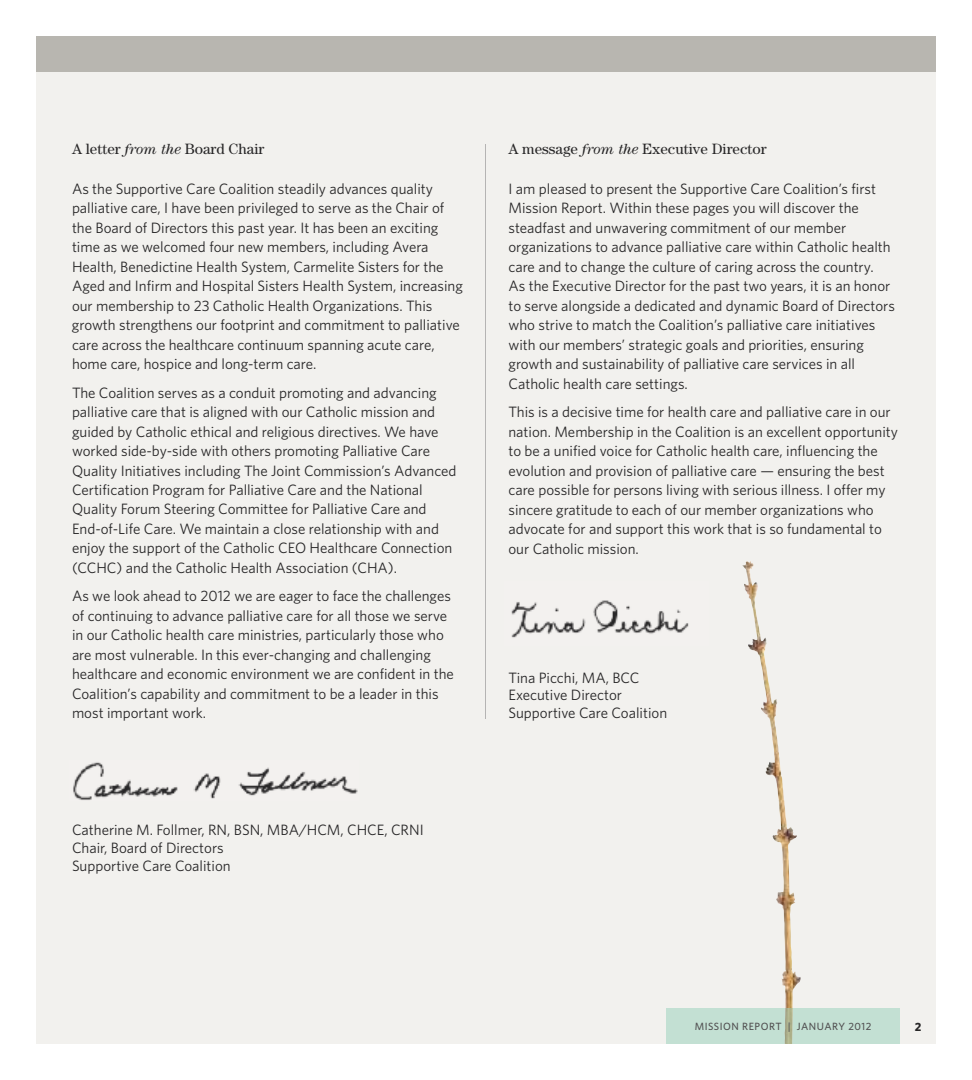
<style>
.page{position:relative;width:972px;height:1080px;background:#fff}
.page>*{position:absolute;margin:0;border:0;box-sizing:border-box;transform-origin:0 0}
.t1{font:15px/19.5px "Whitney";color:#272627}
.t2{font:15px "Century";color:#272627}
.t3{font:700 12px "Whitney";color:#272627}
.t4{font:500 10.5px "Whitney";letter-spacing:.05em;color:#525152}
.s1{font-style:italic}
</style>
<div class="page">
<div style="left:36px;top:36px;width:900px;height:1008px;background:#f2f1ee"></div>
<img style="left:750px;top:563px;width:51px;height:445px">
<hr style="left:486px;top:144px;width:1px;height:574px;background:#b5b4b3">
<img style="left:73px;top:762px;width:285px;height:38px">
<img style="left:511px;top:600px;width:178px;height:38px">
<div style="left:36px;top:36px;width:900px;height:36px;background:#b8b6b0"></div>
<div style="left:666px;top:1008px;width:234px;height:36px;background:#c3e0d3"></div>
<img style="left:785px;top:1008px;width:8px;height:36px">
<p class="t2" style="left:72px;top:144px;width:194px">A letter <span class="s1">from the</span> Board Chair</p>
<p class="t1" style="left:72px;top:180px;width:392px">As the Supportive Care Coalition steadily advances quality palliative care, I have been privileged to serve as the Chair of the Board of Directors this past year. It has been an exciting time as we welcomed four new members, including Avera Health, Benedictine Health System, Carmelite Sisters for the Aged and Infirm and Hospital Sisters Health System, increasing our membership to 23 Catholic Health Organizations. This growth strengthens our footprint and commitment to palliative care across the healthcare continuum spanning acute care, home care, hospice and long-term care.</p>
<p class="t1" style="left:72px;top:384px;width:386px">The Coalition serves as a conduit promoting and advancing palliative care that is aligned with our Catholic mission and guided by Catholic ethical and religious directives. We have worked side-by-side with others promoting Palliative Care Quality Initiatives including The Joint Commission’s Advanced Certification Program for Palliative Care and the National Quality Forum Steering Committee for Palliative Care and End-of-Life Care. We maintain a close relationship with and enjoy the support of the Catholic CEO Healthcare Connection (CCHC) and the Catholic Health Association (CHA).</p>
<p class="t1" style="left:72px;top:588px;width:383px">As we look ahead to 2012 we are eager to face the challenges of continuing to advance palliative care for all those we serve in our Catholic health care ministries, particularly those who are most vulnerable. In this ever-changing and challenging healthcare and economic environment we are confident in the Coalition’s capability and commitment to be a leader in this most important work.</p>
<p class="t1" style="left:72px;top:823px;width:353px;line-height:18px">Catherine M. Follmer, RN, BSN, MBA/HCM, CHCE, CRNI<br>Chair, Board of Directors<br>Supportive Care Coalition</p>
<p class="t2" style="left:509px;top:144px;width:260px">A message <span class="s1">from the</span> Executive Director</p>
<p class="t1" style="left:509px;top:180px;width:388px">I am pleased to present the Supportive Care Coalition’s first Mission Report. Within these pages you will discover the steadfast and unwavering commitment of our member organizations to advance palliative care within Catholic health care and to change the culture of caring across the country.<br>As the Executive Director for the past two years, it is an honor to serve alongside a dedicated and dynamic Board of Directors who strive to match the Coalition’s palliative care initiatives with our members’ strategic goals and priorities, ensuring growth and sustainability of palliative care services in all Catholic health care settings.</p>
<p class="t1" style="left:509px;top:403px;width:391px">This is a decisive time for health care and palliative care in our nation. Membership in the Coalition is an excellent opportunity to be a unified voice for Catholic health care, influencing the evolution and provision of palliative care — ensuring the best care possible for persons living with serious illness. I offer my sincere gratitude to each of our member organizations who advocate for and support this work that is so fundamental to our Catholic mission.</p>
<p class="t1" style="left:509px;top:670px;width:160px;line-height:18px">Tina Picchi, MA, BCC<br>Executive Director<br>Supportive Care Coalition</p>
<p class="t4" style="left:695px;top:1023px;width:178px">MISSION REPORT | JANUARY 2012</p>
<p class="t3" style="left:915px;top:1023px;width:8px">2</p>
</div>
